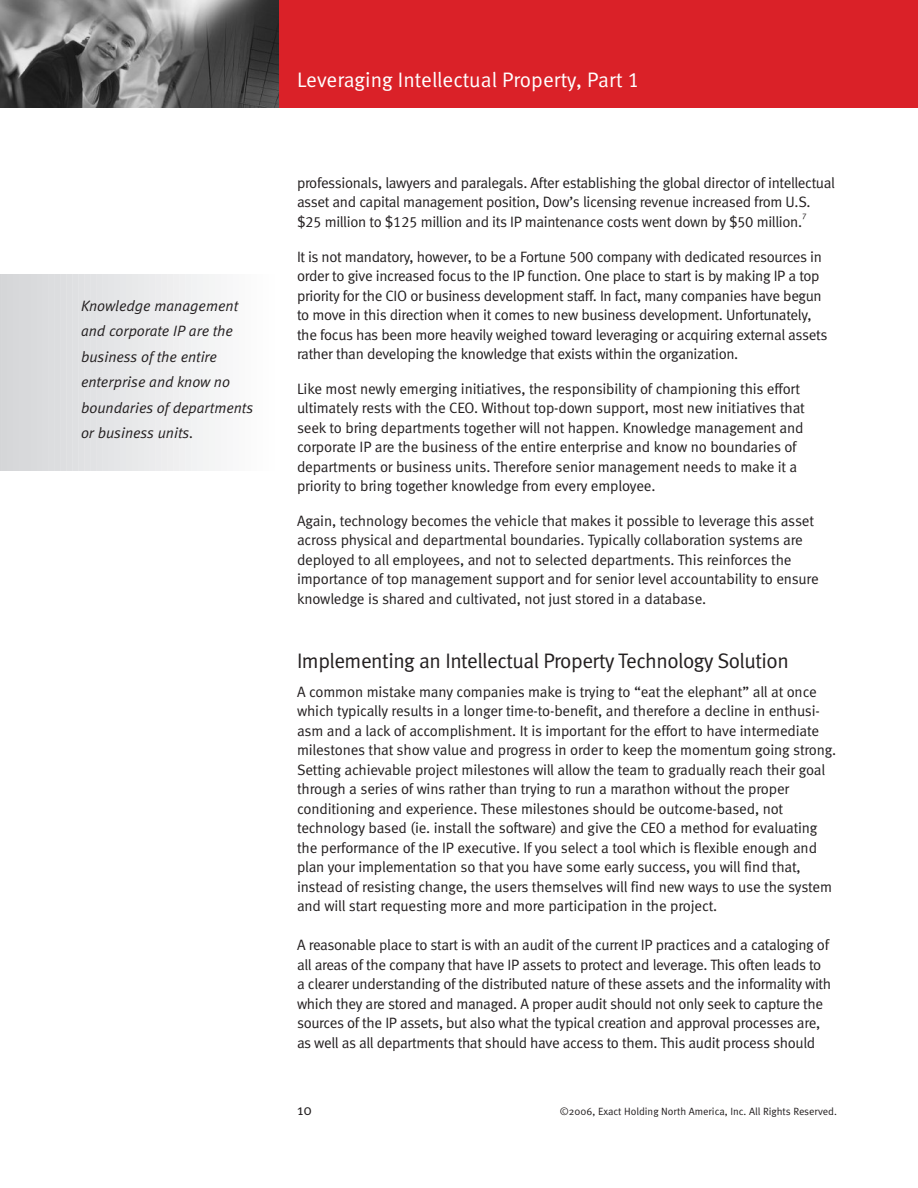
<style>
.page{position:relative;width:918px;height:1188px;background:#fff}
.page>*{position:absolute;margin:0;border:0;box-sizing:border-box;transform-origin:0 0}
.t1{font:21px "Meta Normal LF";letter-spacing:-.025em;color:#231f20}
.t2{font:21px "Meta Normal LF";color:#fff}
.t3{font:15px/19.5px "Meta Normal LF";letter-spacing:-.015em;color:#231f20}
.t4{font:italic 15px/25.5px "Meta Normal LF";color:#231f20}
.t5{font:15px "Meta Normal";color:#231f20}
.t6{font:10.5px "Meta Normal";color:#231f20}
.t7{font:8.25px "Meta Normal LF";color:#231f20}
</style>
<div class="page">
<hr style="left:0;top:274px;width:1px;height:197px;background:#d4d5d7">
<div style="left:2px;top:274px;width:5px;height:197px;background:#d5d6d8"></div>
<div style="left:8px;top:274px;width:5px;height:197px;background:#d6d7d9"></div>
<div style="left:14px;top:274px;width:5px;height:197px;background:#d7d8da"></div>
<div style="left:20px;top:274px;width:5px;height:197px;background:#d8d9db"></div>
<div style="left:25px;top:274px;width:5px;height:197px;background:#d8d9db"></div>
<div style="left:31px;top:274px;width:5px;height:197px;background:#d9dadc"></div>
<div style="left:37px;top:274px;width:5px;height:197px;background:#dadbdd"></div>
<div style="left:43px;top:274px;width:5px;height:197px;background:#dbdcde"></div>
<div style="left:49px;top:274px;width:5px;height:197px;background:#dcdddf"></div>
<div style="left:55px;top:274px;width:5px;height:197px;background:#dcdddf"></div>
<div style="left:61px;top:274px;width:5px;height:197px;background:#dddee0"></div>
<div style="left:67px;top:274px;width:5px;height:197px;background:#dedfe1"></div>
<div style="left:73px;top:274px;width:5px;height:197px;background:#dfe0e2"></div>
<div style="left:79px;top:274px;width:5px;height:197px;background:#e0e1e3"></div>
<div style="left:85px;top:274px;width:5px;height:197px;background:#e1e2e4"></div>
<div style="left:91px;top:274px;width:5px;height:197px;background:#e1e2e4"></div>
<div style="left:97px;top:274px;width:5px;height:197px;background:#e2e3e5"></div>
<div style="left:103px;top:274px;width:5px;height:197px;background:#e3e4e6"></div>
<div style="left:109px;top:274px;width:5px;height:197px;background:#e4e5e7"></div>
<div style="left:115px;top:274px;width:5px;height:197px;background:#e5e6e8"></div>
<div style="left:121px;top:274px;width:5px;height:197px;background:#e6e7e9"></div>
<div style="left:126px;top:274px;width:5px;height:197px;background:#e7e8e9"></div>
<div style="left:132px;top:274px;width:5px;height:197px;background:#e8e9ea"></div>
<div style="left:138px;top:274px;width:5px;height:197px;background:#e9eaeb"></div>
<div style="left:144px;top:274px;width:5px;height:197px;background:#eaebec"></div>
<div style="left:150px;top:274px;width:5px;height:197px;background:#ebebed"></div>
<div style="left:156px;top:274px;width:5px;height:197px;background:#ececee"></div>
<div style="left:162px;top:274px;width:5px;height:197px;background:#ededee"></div>
<div style="left:168px;top:274px;width:5px;height:197px;background:#eeeeef"></div>
<div style="left:174px;top:274px;width:5px;height:197px;background:#efeff0"></div>
<div style="left:180px;top:274px;width:5px;height:197px;background:#f0f0f1"></div>
<div style="left:186px;top:274px;width:5px;height:197px;background:#f0f1f2"></div>
<div style="left:192px;top:274px;width:5px;height:197px;background:#f1f2f3"></div>
<div style="left:198px;top:274px;width:5px;height:197px;background:#f2f3f4"></div>
<div style="left:204px;top:274px;width:5px;height:197px;background:#f3f4f4"></div>
<div style="left:210px;top:274px;width:5px;height:197px;background:#f4f5f5"></div>
<div style="left:216px;top:274px;width:5px;height:197px;background:#f5f5f6"></div>
<div style="left:222px;top:274px;width:5px;height:197px;background:#f6f6f7"></div>
<div style="left:227px;top:274px;width:5px;height:197px;background:#f7f7f8"></div>
<div style="left:233px;top:274px;width:5px;height:197px;background:#f8f8f9"></div>
<div style="left:239px;top:274px;width:5px;height:197px;background:#f9f9f9"></div>
<div style="left:245px;top:274px;width:5px;height:197px;background:#fafafa"></div>
<div style="left:251px;top:274px;width:5px;height:197px;background:#fbfbfb"></div>
<div style="left:0;top:0;width:918px;height:108px;background:#da2128"></div>
<img style="left:0;top:0;width:279px;height:108px">
<p class="t4" style="left:81px;top:293px;width:174px">Knowledge management and corporate IP are the business of the entire enterprise and know no boundaries of departments or business units.</p>
<h1 class="t2" style="left:297px;top:68px;width:344px">Leveraging Intellectual Property, Part 1</h1>
<p class="t3" style="left:297px;top:173px;width:540px">professionals, lawyers and paralegals. After establishing the global director of intellectual asset and capital management position, Dow’s licensing revenue increased from U.S. $25 million to $125 million and its IP maintenance costs went down by $50 million.</p>
<p class="t7" style="left:802px;top:212px;width:6px">7</p>
<p class="t3" style="left:297px;top:246px;width:532px">It is not mandatory, however, to be a Fortune 500 company with dedicated resources in order to give increased focus to the IP function. One place to start is by making IP a top priority for the CIO or business development staff. In fact, many companies have begun to move in this direction when it comes to new business development. Unfortunately, the focus has been more heavily weighed toward leveraging or acquiring external assets rather than developing the knowledge that exists within the organization.</p>
<p class="t3" style="left:297px;top:379px;width:509px">Like most newly emerging initiatives, the responsibility of championing this effort ultimately rests with the CEO. Without top-down support, most new initiatives that seek to bring departments together will not happen. Knowledge management and corporate IP are the business of the entire enterprise and know no boundaries of departments or business units. Therefore senior management needs to make it a priority to bring together knowledge from every employee.</p>
<p class="t3" style="left:297px;top:511px;width:523px">Again, technology becomes the vehicle that makes it possible to leverage this asset across physical and departmental boundaries. Typically collaboration systems are deployed to all employees, and not to selected departments. This reinforces the importance of top management support and for senior level accountability to ensure knowledge is shared and cultivated, not just stored in a database.</p>
<h1 class="t1" style="left:297px;top:649px;width:493px">Implementing an Intellectual Property Technology Solution</h1>
<p class="t3" style="left:297px;top:682px;width:541px">A common mistake many companies make is trying to “eat the elephant” all at once which typically results in a longer time-to-benefit, and therefore a decline in enthusi&shy;asm and a lack of accomplishment. It is important for the effort to have intermediate milestones that show value and progress in order to keep the momentum going strong.<br>Setting achievable project milestones will allow the team to gradually reach their goal through a series of wins rather than trying to run a marathon without the proper conditioning and experience. These milestones should be outcome-based, not technology based (ie. install the software) and give the CEO a method for evaluating the performance of the IP executive. If you select a tool which is flexible enough and plan your implementation so that you have some early success, you will find that, instead of resisting change, the users themselves will find new ways to use the system and will start requesting more and more participation in the project.</p>
<p class="t3" style="left:297px;top:935px;width:536px">A reasonable place to start is with an audit of the current IP practices and a cataloging of all areas of the company that have IP assets to protect and leverage. This often leads to a clearer understanding of the distributed nature of these assets and the informality with which they are stored and managed. A proper audit should not only seek to capture the sources of the IP assets, but also what the typical creation and approval processes are, as well as all departments that should have access to them. This audit process should</p>
<p class="t5" style="left:297px;top:1101px;width:16px">10</p>
<p class="t6" style="left:560px;top:1106px;width:279px">©2006, Exact Holding North America, Inc. All Rights Reserved.</p>
</div>
